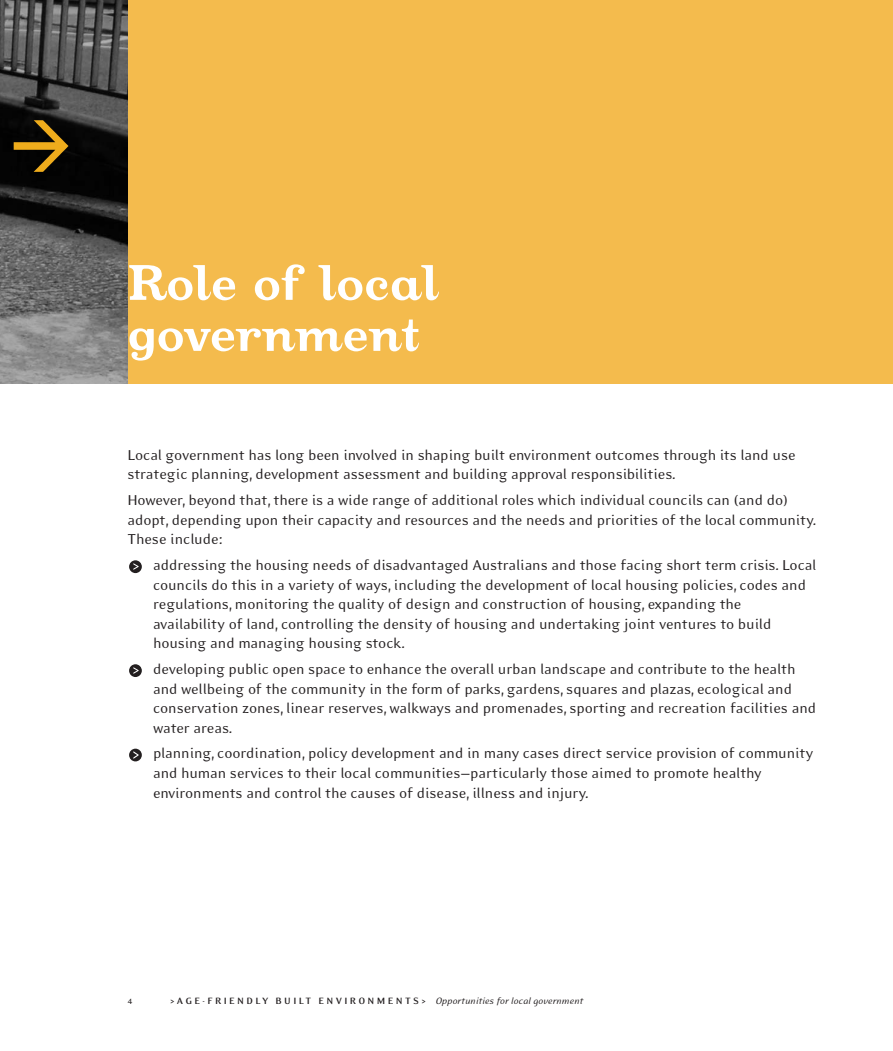
<style>
.page{position:relative;width:893px;height:1051px;background:#fff}
.page>*{position:absolute;margin:0;border:0;box-sizing:border-box;transform-origin:0 0}
.t1{font:700 54px/51px "Oxtail";color:#fff}
.t2{font:16.5px/19.5px "Eidetic Modern";letter-spacing:-.01em;color:#231f20}
.t3{font:700 10.5px "Eidetic Modern";letter-spacing:.23em;color:#231f20}
.t4{font:10.5px "Eidetic Modern";color:#231f20}
.s1{font-weight:400;font-style:italic}
</style>
<div class="page">
<div style="left:128px;top:0;width:765px;height:383px;background:#f4bb4d"></div>
<img style="left:0;top:0;width:128px;height:383px">
<img style="left:8px;top:114px;width:65px;height:63px">
<svg style="left:129px;top:748px;width:13px;height:13px"></svg>
<svg style="left:133px;top:751px;width:5px;height:7px"></svg>
<svg style="left:129px;top:664px;width:13px;height:13px"></svg>
<svg style="left:133px;top:667px;width:5px;height:6px"></svg>
<svg style="left:129px;top:560px;width:13px;height:13px"></svg>
<svg style="left:133px;top:563px;width:5px;height:6px"></svg>
<h1 class="t1" style="left:128px;top:262px;width:313px">Role of local government</h1>
<p class="t2" style="left:128px;top:446px;width:670px">Local government has long been involved in shaping built environment outcomes through its land use strategic planning, development assessment and building approval responsibilities.</p>
<p class="t2" style="left:128px;top:491px;width:690px">However, beyond that, there is a wide range of additional roles which individual councils can (and do) adopt, depending upon their capacity and resources and the needs and priorities of the local community.<br>These include:</p>
<p class="t2" style="left:153px;top:556px;width:665px">addressing the housing needs of disadvantaged Australians and those facing short term crisis. Local councils do this in a variety of ways, including the development of local housing policies, codes and regulations, monitoring the quality of design and construction of housing, expanding the availability of land, controlling the density of housing and undertaking joint ventures to build housing and managing housing stock.</p>
<p class="t2" style="left:153px;top:660px;width:665px">developing public open space to enhance the overall urban landscape and contribute to the health and wellbeing of the community in the form of parks, gardens, squares and plazas, ecological and conservation zones, linear reserves, walkways and promenades, sporting and recreation facilities and water areas.</p>
<p class="t2" style="left:153px;top:745px;width:662px">planning, coordination, policy development and in many cases direct service provision of community and human services to their local communities—particularly those aimed to promote healthy environments and control the causes of disease, illness and injury.</p>
<p class="t4" style="left:128px;top:996px;width:7px">4</p>
<p class="t3" style="left:170px;top:995px;width:415px">&gt;AGE-FRIENDLY BUILT ENVIRONMENTS&gt; <span class="s1">Opportunities for local government</span></p>
</div>
